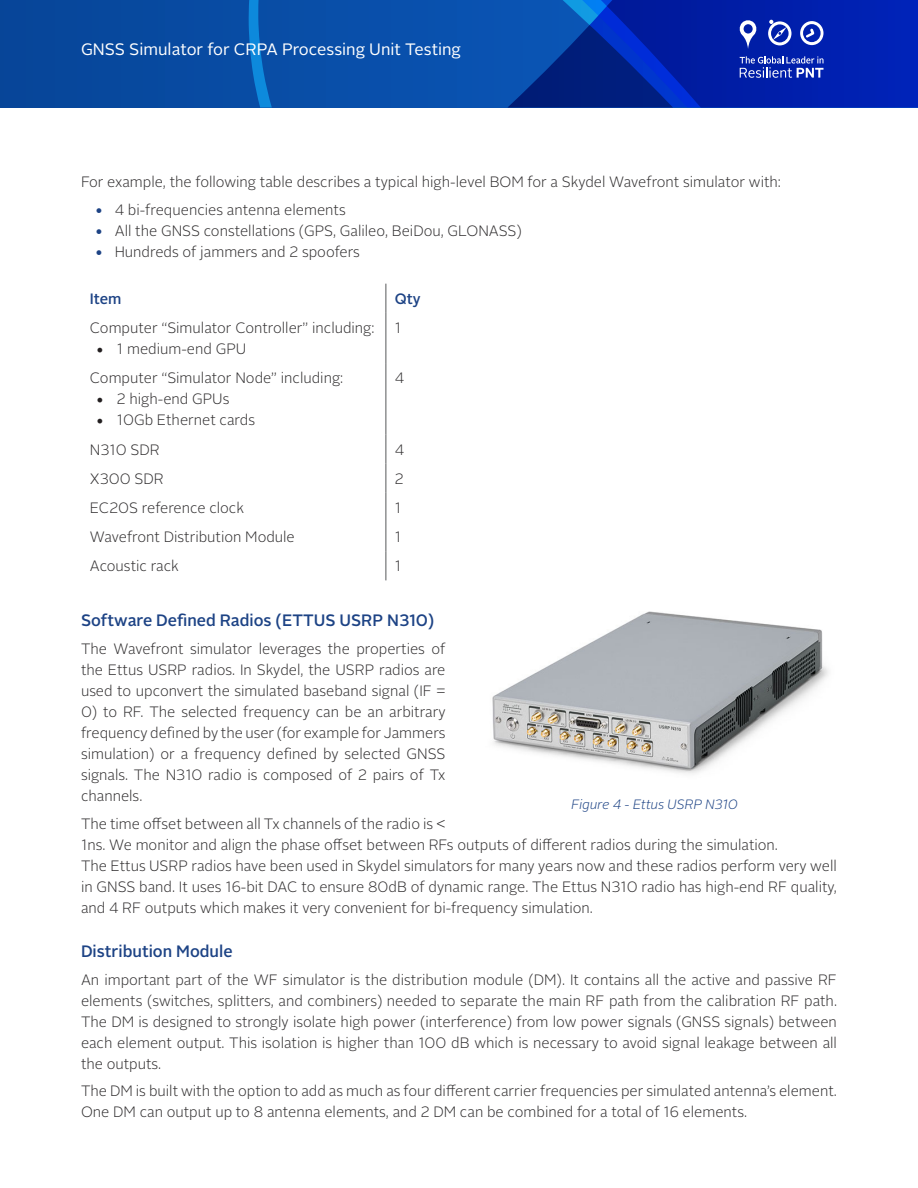
<style>
.page{position:relative;width:918px;height:1188px;background:#fff}
.page>*{position:absolute;margin:0;border:0;box-sizing:border-box;transform-origin:0 0}
.Paragraph_Style_3{font:500 16.5px "Alright Sans";color:#1d4385}
.t1{font:16.5px "Alright Sans";color:#fff}
.Paragraph_Style_3-2{font:300 15px/21px "Alright Sans";color:#312f30;text-align:justify}
.t2{font:500 15px "Alright Sans";color:#1d4385}
.Paragraph_Style_3-3{font:italic 300 13.5px "Alright Sans";color:#1d4385}
.s1{font-weight:500;font-size:16.5px;color:#1d4385}
.s2{font-family:"Minion Pro";font-weight:400;font-size:18px;color:#231f20}
</style>
<div class="page">
<div style="left:0;top:0;width:918px;height:108px;background:#084ba3"></div>
<svg style="left:701px;top:0;width:217px;height:108px;background:#0020ae"></svg>
<svg style="left:460px;top:0;width:241px;height:108px"></svg>
<svg style="left:249px;top:0;width:23px;height:108px"></svg>
<svg style="left:739px;top:19px;width:18px;height:30px"></svg>
<svg style="left:768px;top:20px;width:23px;height:25px"></svg>
<svg style="left:800px;top:21px;width:24px;height:24px"></svg>
<svg style="left:740px;top:56px;width:84px;height:22px;background:#445ac0"></svg>
<svg style="left:386px;top:284px;width:1px;height:29px"></svg>
<hr style="left:386px;top:313px;width:1px;height:50px;background:#57585a">
<hr style="left:386px;top:363px;width:1px;height:71px;background:#57585a">
<hr style="left:386px;top:434px;width:1px;height:30px;background:#57585a">
<svg style="left:386px;top:464px;width:1px;height:116px"></svg>
<img style="left:492px;top:611px;width:337px;height:163px">
<p class="t1" style="left:81px;top:38px;width:382px">GNSS Simulator for CRPA Processing Unit Testing</p>
<p class="Paragraph_Style_3-2" style="left:81px;top:171px;width:701px">For example, the following table describes a typical high-level BOM for a Skydel Wavefront simulator with:</p>
<p class="Paragraph_Style_3-2" style="left:94px;top:199px;width:253px"><span class="s1">•</span> 4 bi-frequencies antenna elements</p>
<p class="Paragraph_Style_3-2" style="left:94px;top:220px;width:429px"><span class="s1">•</span> All the GNSS constellations (GPS, Galileo, BeiDou, GLONASS)</p>
<p class="Paragraph_Style_3-2" style="left:94px;top:241px;width:267px"><span class="s1">•</span> Hundreds of jammers and 2 spoofers</p>
<p class="t2" style="left:90px;top:288px;width:33px">Item</p>
<p class="t2" style="left:395px;top:288px;width:27px">Qty</p>
<p class="Paragraph_Style_3-2" style="left:90px;top:318px;width:286px">Computer “Simulator Controller” including:</p>
<p class="Paragraph_Style_3-2" style="left:97px;top:339px;width:151px"><span class="s2">•</span> 1 medium-end GPU</p>
<p class="Paragraph_Style_3-2" style="left:395px;top:318px;width:8px">1</p>
<p class="Paragraph_Style_3-2" style="left:90px;top:368px;width:255px">Computer “Simulator Node” including:</p>
<p class="Paragraph_Style_3-2" style="left:97px;top:389px;width:134px"><span class="s2">•</span> 2 high-end GPUs</p>
<p class="Paragraph_Style_3-2" style="left:97px;top:410px;width:160px"><span class="s2">•</span> 10Gb Ethernet cards</p>
<p class="Paragraph_Style_3-2" style="left:395px;top:368px;width:11px">4</p>
<p class="Paragraph_Style_3-2" style="left:90px;top:439px;width:71px">N310 SDR</p>
<p class="Paragraph_Style_3-2" style="left:395px;top:439px;width:11px">4</p>
<p class="Paragraph_Style_3-2" style="left:90px;top:468px;width:75px">X300 SDR</p>
<p class="Paragraph_Style_3-2" style="left:395px;top:468px;width:10px">2</p>
<p class="Paragraph_Style_3-2" style="left:90px;top:498px;width:156px">EC20S reference clock</p>
<p class="Paragraph_Style_3-2" style="left:395px;top:498px;width:8px">1</p>
<p class="Paragraph_Style_3-2" style="left:90px;top:527px;width:206px">Wavefront Distribution Module</p>
<p class="Paragraph_Style_3-2" style="left:395px;top:527px;width:8px">1</p>
<p class="Paragraph_Style_3-2" style="left:90px;top:556px;width:90px">Acoustic rack</p>
<p class="Paragraph_Style_3-2" style="left:395px;top:556px;width:8px">1</p>
<p class="Paragraph_Style_3" style="left:81px;top:609px;width:355px">Software Defined Radios (ETTUS USRP N310)</p>
<p class="Paragraph_Style_3-2" style="left:81px;top:638px;width:366px">The Wavefront simulator leverages the properties of the Ettus USRP radios. In Skydel, the USRP radios are used to upconvert the simulated baseband signal (IF =</p>
<p class="Paragraph_Style_3-2" style="left:81px;top:701px;width:366px">0) to RF. The selected frequency can be an arbitrary frequency defined by the user (for example for Jammers simulation) or a frequency defined by selected GNSS signals. The N310 radio is composed of 2 pairs of Tx channels.</p>
<p class="Paragraph_Style_3-2" style="left:81px;top:813px;width:698px">The time offset between all Tx channels of the radio is &lt;<br>1ns. We monitor and align the phase offset between RFs outputs of different radios during the simulation.</p>
<p class="Paragraph_Style_3-2" style="left:81px;top:855px;width:758px">The Ettus USRP radios have been used in Skydel simulators for many years now and these radios perform very well in GNSS band. It uses 16-bit DAC to ensure 80dB of dynamic range. The Ettus N310 radio has high-end RF quality, and 4 RF outputs which makes it very convenient for bi-frequency simulation.</p>
<p class="Paragraph_Style_3" style="left:81px;top:940px;width:153px">Distribution Module</p>
<p class="Paragraph_Style_3-2" style="left:81px;top:969px;width:758px">An important part of the WF simulator is the distribution module (DM). It contains all the active and passive RF elements (switches, splitters, and combiners) needed to separate the main RF path from the calibration RF path.<br>The DM is designed to strongly isolate high power (interference) from low power signals (GNSS signals) between each element output. This isolation is higher than 100 dB which is necessary to avoid signal leakage between all the outputs.</p>
<p class="Paragraph_Style_3-2" style="left:81px;top:1081px;width:757px">The DM is built with the option to add as much as four different carrier frequencies per simulated antenna’s element.<br>One DM can output up to 8 antenna elements, and 2 DM can be combined for a total of 16 elements.</p>
<p class="Paragraph_Style_3-3" style="left:572px;top:795px;width:168px">Figure 4 - Ettus USRP N310</p>
</div>
